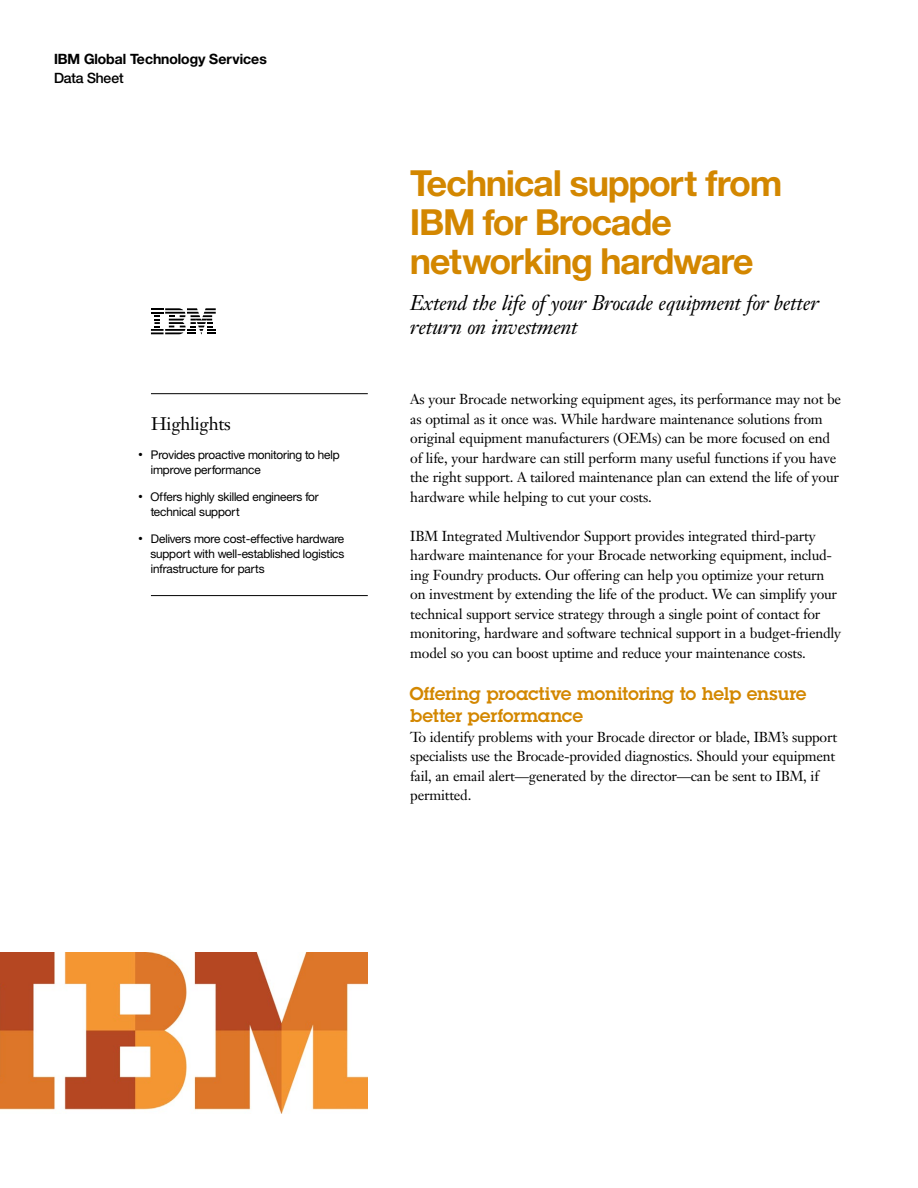
<style>
.page{position:relative;width:918px;height:1188px;background:#fff}
.page>*{position:absolute;margin:0;border:0;box-sizing:border-box;transform-origin:0 0}
.t1{font:700 36px/39px "Helv Neuefor IBM";letter-spacing:-.02em;color:#d38700}
.t2{font:italic 21px/24px "Janson Text LT Pro";letter-spacing:-.015em;color:#000}
.t3{font:600 18px/22.5px "Lubalinfor IBM";color:#d38700}
.t4{font:18px "Janson Text LT Pro";letter-spacing:-.015em;color:#000}
.t5{font:14.25px/19.5px "Janson Text LT Pro";letter-spacing:-.015em;color:#000}
.t6{font:700 14.25px/19.4px "Helv Neuefor IBM";color:#000}
.t7{font:12px/15px "Helv Neuefor IBM";letter-spacing:-.01em;color:#000}
.t8{font:4.5px "Zapf Dingbats";color:#000}
.s1{font-weight:500}
</style>
<div class="page">
<img style="left:0;top:953px;width:368px;height:161px">
<svg style="left:151px;top:308px;width:65px;height:26px"></svg>
<hr style="left:151px;top:393px;width:217px;height:1px;background:#000">
<hr style="left:151px;top:595px;width:217px;height:1px;background:#000">
<p class="t6" style="left:54px;top:49px;width:214px">IBM Global Technology Services<br><span class="s1">Data Sheet</span></p>
<h2 class="t4" style="left:151px;top:413px;width:81px">Highlights</h2>
<p class="t7" style="left:151px;top:447px;width:190px">Provides proactive monitoring to help improve performance</p>
<p class="t8" style="left:139px;top:495px;width:13px">●● ●●</p>
<p class="t7" style="left:151px;top:489px;width:170px">Offers highly skilled engineers for technical support</p>
<p class="t7" style="left:150px;top:531px;width:196px;text-align:justify">Delivers more cost-effective hardware support with well-established logistics infrastructure for parts</p>
<h1 class="t1" style="left:410px;top:162px;width:373px">Technical support from<br>IBM for Brocade networking hardware</h1>
<h2 class="t2" style="left:410px;top:291px;width:410px">Extend the life of your Brocade equipment for better return on investment</h2>
<p class="t5" style="left:410px;top:389px;width:432px">As your Brocade networking equipment ages, its performance may not be as optimal as it once was. While hardware maintenance solutions from original equipment manufacturers (OEMs) can be more focused on end of life, your hardware can still perform many useful functions if you have the right support. A tailored maintenance plan can extend the life of your hardware while helping to cut your costs.</p>
<p class="t5" style="left:410px;top:526px;width:432px">IBM Integrated Multivendor Support provides integrated third-party hardware maintenance for your Brocade networking equipment, includ&shy;ing Foundry products. Our offering can help you optimize your return on investment by extending the life of the product. We can simplify your technical support service strategy through a single point of contact for monitoring, hardware and software technical support in a budget-friendly model so you can boost uptime and reduce your maintenance costs.</p>
<h2 class="t3" style="left:410px;top:682px;width:398px">Offering proactive monitoring to help ensure better performance</h2>
<p class="t5" style="left:410px;top:727px;width:428px">To identify problems with your Brocade director or blade, IBM’s support specialists use the Brocade-provided diagnostics. Should your equipment fail, an email alert—generated by the director—can be sent to IBM, if permitted.</p>
</div>
